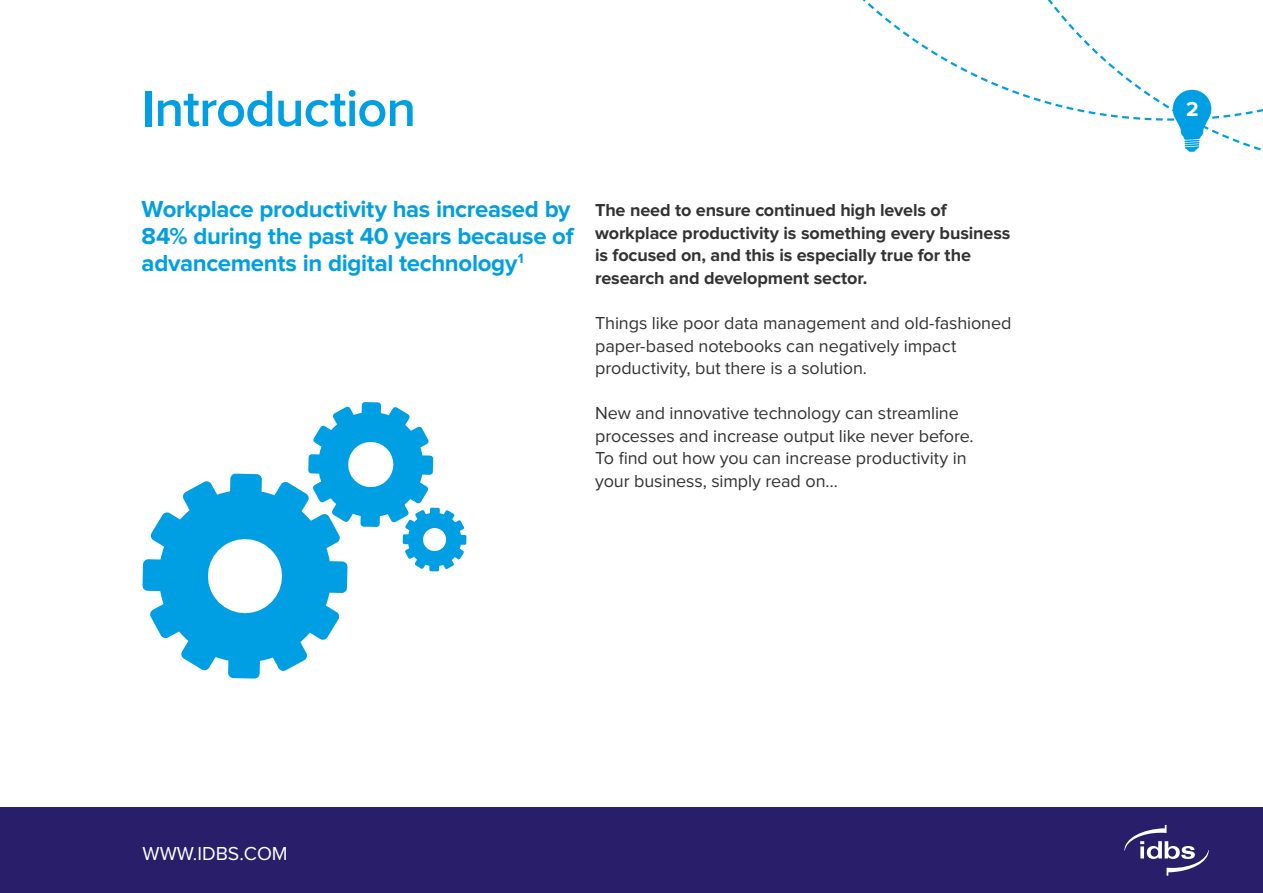
<style>
.page{position:relative;width:1263px;height:893px;background:#fff}
.page>*{position:absolute;margin:0;border:0;box-sizing:border-box;transform-origin:0 0}
.t1{font:600 52.5px "Proxima Nova";letter-spacing:-.02em;color:#009fe3}
.t2{font:700 24px/27px "Proxima Nova";letter-spacing:-.015em;color:#009fe3}
.t3{font:700 21px "Proxima Nova";color:#fff}
.t4{font:19.5px "Proxima Nova";color:#fff}
.t5{font:18px/22.5px "Proxima Nova";letter-spacing:-.005em;color:#333}
.t6{font:700 18px/22.5px "Proxima Nova";letter-spacing:-.01em;color:#333}
</style>
<div class="page">
<div style="left:0;top:808px;width:1263px;height:85px;background:#281e69"></div>
<svg style="left:1124px;top:825px;width:85px;height:51px"></svg>
<svg style="left:862px;top:0;width:311px;height:121px"></svg>
<svg style="left:1173px;top:89px;width:90px;height:63px"></svg>
<svg style="left:142px;top:402px;width:324px;height:277px"></svg>
<h1 class="t1" style="left:142px;top:69px;width:276px">Introduction</h1>
<h2 class="t2" style="left:142px;top:196px;width:433px">Workplace productivity has increased by<br>84% during the past 40 years because of advancements in digital technology<sup>1</sup></h2>
<p class="t6" style="left:595px;top:200px;width:417px">The need to ensure continued high levels of workplace productivity is something every business is focused on, and this is especially true for the research and development sector.</p>
<p class="t5" style="left:595px;top:312px;width:418px">Things like poor data management and old-fashioned paper-based notebooks can negatively impact productivity, but there is a solution.</p>
<p class="t5" style="left:595px;top:402px;width:380px">New and innovative technology can streamline processes and increase output like never before.<br>To find out how you can increase productivity in your business, simply read on…</p>
<p class="t4" style="left:142px;top:845px;width:147px">WWW.IDBS.COM</p>
<p class="t3" style="left:1186px;top:99px;width:14px">2</p>
</div>
